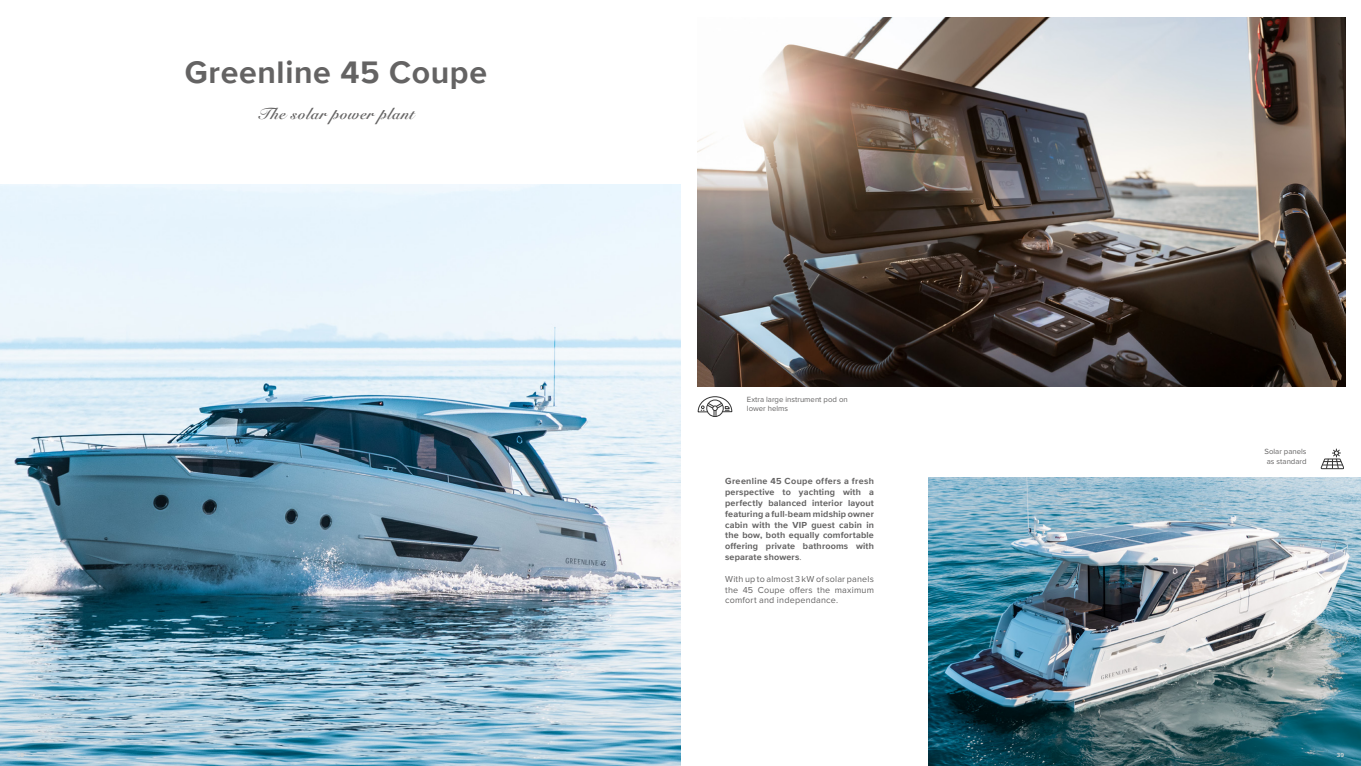
<style>
.page{position:relative;width:1361px;height:766px;background:#fff}
.page>*{position:absolute;margin:0;border:0;box-sizing:border-box;transform-origin:0 0}
.t1{font:700 32px "Proxima Nova";letter-spacing:.02em;color:#646363}
.t2{font:700 16px "Snell Roundhand";letter-spacing:.04em;color:#646363}
.t3{font:700 9px/10.8px "Proxima Nova";letter-spacing:.02em;color:#646363;text-align:justify}
.t4{font:9px/10.8px "Proxima Nova";letter-spacing:.025em;color:#646363;text-align:justify}
.t5{font:7.8px/10px "Proxima Nova";color:#646363;text-align:center}
.t6{font:700 6px "Proxima Nova";color:#d6d6d5}
.s1{font-weight:400}
</style>
<div class="page">
<img style="left:0;top:184px;width:680px;height:581px">
<img style="left:928px;top:477px;width:433px;height:288px">
<img style="left:697px;top:17px;width:648px;height:369px">
<svg style="left:1320px;top:449px;width:24px;height:20px"></svg>
<div style="left:706px;top:399px;width:17px;height:18px;border:1px solid #343434;border-radius:50%"></div>
<svg style="left:697px;top:396px;width:35px;height:20px"></svg>
<h1 class="t1" style="left:185px;top:49px;width:304px">Greenline 45 Coupe</h1>
<h2 class="t2" style="left:258px;top:99px;width:158px">The solar power plant</h2>
<p class="t5" style="left:747px;top:395px;width:102px;line-height:8.8px;text-align:left">Extra large instrument pod on lower helms</p>
<p class="t3" style="left:725px;top:475px;width:150px">Greenline 45 Coupe offers a fresh perspective to yachting with a perfectly balanced interior layout featuring a full-beam midship owner cabin with the VIP guest cabin in the bow, both equally comfortable offering private bathrooms with separate showers<span class="s1">.</span></p>
<p class="t4" style="left:725px;top:572px;width:150px">With up to almost 3 kW of solar panels the 45 Coupe offers the maximum comfort and independance.</p>
<p class="t5" style="left:1264px;top:446px;width:44px">Solar panels as standard</p>
<p class="t6" style="left:17px;top:749px;width:9px">38</p>
<p class="t6" style="left:1336px;top:749px;width:9px">39</p>
</div>
